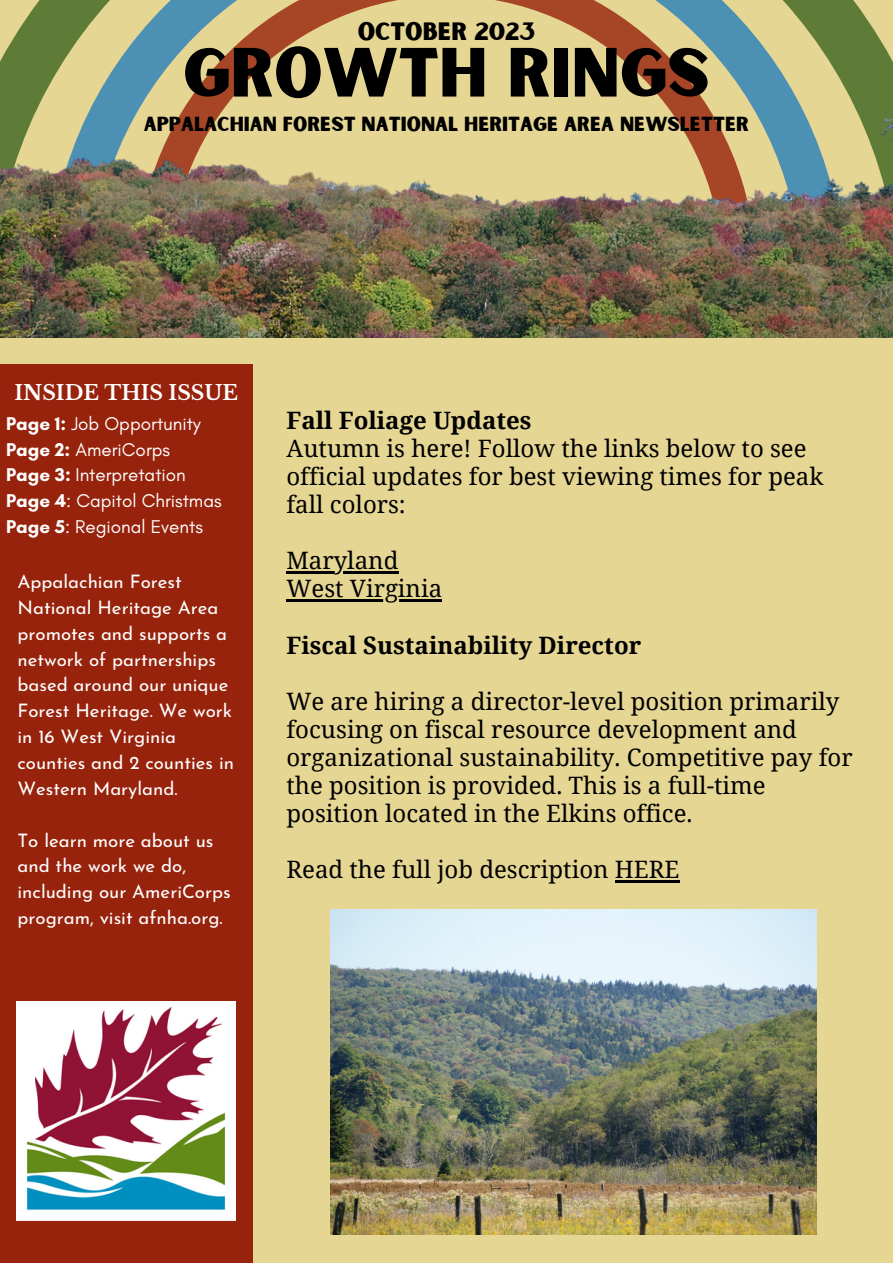
<style>
.page{position:relative;width:893px;height:1264px;background:#fff}
.page>*{position:absolute;margin:0;border:0;box-sizing:border-box;transform-origin:0 0}
.t1{font:66.3px "Sunborn Sans One";color:#000}
.t2{font:24px/28px "Noto Serif";color:#000}
.t3{font:700 24px "Noto Serif";color:#000}
.t4{font:24px "Sunborn Sans One";color:#000}
.t5{font:700 20.4px "Libre Baskerville";color:#fff}
.t6{font:19.5px "Sunborn Sans One";color:#000}
.t7{font:18.9px "Glacial Indifference";color:#fff}
.t8{font:18.6px/25.8px "Josefin Sans";color:#fff}
.s1{font-weight:700}
</style>
<div class="page">
<div style="left:0;top:0;width:892px;height:1262px;background:#e6d694"></div>
<div style="left:0;top:364px;width:252px;height:898px;background:#97230c"></div>
<img style="left:17px;top:1001px;width:219px;height:219px">
<img style="left:0;top:0;width:892px;height:338px">
<img style="left:330px;top:909px;width:486px;height:325px">
<hr style="left:286px;top:571px;width:112px;height:2px;background:#000">
<hr style="left:286px;top:599px;width:156px;height:2px;background:#000">
<hr style="left:615px;top:880px;width:64px;height:3px;background:#000">
<p class="t4" style="left:357px;top:16px;width:179px">OCTOBER 2023</p>
<p class="t1" style="left:183px;top:30px;width:528px">GROWTH RINGS</p>
<p class="t6" style="left:144px;top:111px;width:606px">APPALACHIAN FOREST NATIONAL HERITAGE AREA NEWSLETTER</p>
<p class="t5" style="left:14px;top:380px;width:225px">INSIDE THIS ISSUE</p>
<p class="t7" style="left:6px;top:412px;width:196px"><span class="s1">Page 1:</span> Job Opportunity</p>
<p class="t7" style="left:6px;top:437px;width:166px"><span class="s1">Page 2:</span> AmeriCorps</p>
<p class="t7" style="left:6px;top:463px;width:181px"><span class="s1">Page 3:</span> Interpretation</p>
<p class="t7" style="left:6px;top:489px;width:217px"><span class="s1">Page 4</span>: Capitol Christmas</p>
<p class="t7" style="left:6px;top:515px;width:198px"><span class="s1">Page 5</span>: Regional Events</p>
<p class="t8" style="left:17px;top:570px;width:218px">Appalachian Forest<br>National Heritage Area promotes and supports a network of partnerships based around our unique<br>Forest Heritage. We work in 16 West Virginia counties and 2 counties in<br>Western Maryland.</p>
<p class="t8" style="left:17px;top:829px;width:215px">To learn more about us and the work we do, including our AmeriCorps program, visit afnha.org.</p>
<p class="t3" style="left:286px;top:403px;width:246px">Fall Foliage Updates</p>
<p class="t2" style="left:286px;top:433px;width:538px">Autumn is here! Follow the links below to see official updates for best viewing times for peak fall colors:</p>
<p class="t2" style="left:286px;top:546px;width:113px">Maryland</p>
<p class="t2" style="left:286px;top:574px;width:157px">West Virginia</p>
<p class="t3" style="left:286px;top:628px;width:356px">Fiscal Sustainability Director</p>
<p class="t2" style="left:286px;top:686px;width:567px">We are hiring a director-level position primarily focusing on fiscal resource development and organizational sustainability. Competitive pay for the position is provided. This is a full-time position located in the Elkins office.</p>
<p class="t2" style="left:286px;top:855px;width:394px">Read the full job description HERE</p>
</div>
